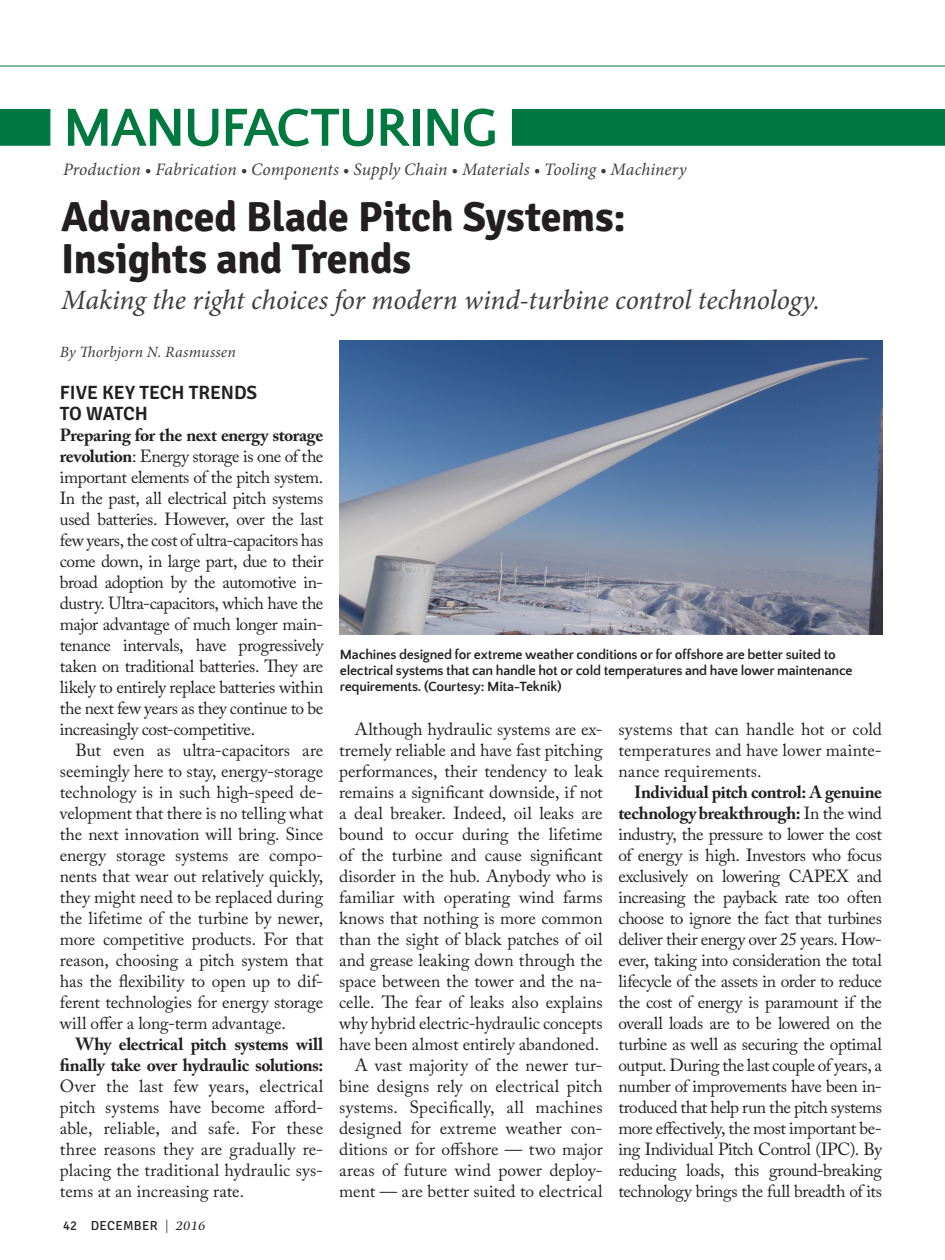
<style>
.page{position:relative;width:945px;height:1260px;background:#fff}
.page>*{position:absolute;margin:0;border:0;box-sizing:border-box;transform-origin:0 0}
.t1{font:700 56px "Quattrocento Sans";letter-spacing:-.035em;color:#007940}
.Story_Title{font:700 42px/42px "Signika";letter-spacing:-.01em;color:#231f20}
.Story_Sub_Title{font:italic 28px "Minion Pro";letter-spacing:-.005em;color:#3e3e3f}
.Body_SubHed{font:600 19.25px/21px "Signika";letter-spacing:-.005em;color:#231f20}
.Body_Copy{font:17.5px/21px "Adobe Caslon Pro";color:#231f20;text-align:justify}
.Body_Copy_1st_PP{font:17.5px/21px "Adobe Caslon Pro";letter-spacing:-.025em;color:#231f20;text-align:justify}
.t2{font:italic 17.5px "Minion Pro";letter-spacing:.005em;color:#3e3e3f}
.Story_Author{font:italic 15.75px "Minion Pro";letter-spacing:.01em;color:#3e3e3f}
.Photo_Caption{font:700 14px/15.8px "Quattrocento Sans";letter-spacing:-.015em;color:#231f20}
.t3{font:13.12px "Signika";letter-spacing:.02em;color:#231f20}
.s1{font-weight:700}
.s2{font-family:"Gandhi Serif";font-style:italic}
</style>
<div class="page">
<div style="left:0;top:109px;width:945px;height:37px;background:#007940"></div>
<div style="left:50px;top:106px;width:462px;height:42px;background:#fff"></div>
<hr style="left:0;top:66px;width:945px;height:1px;background:#007940">
<img style="left:340px;top:341px;width:543px;height:294px">
<h1 class="t1" style="left:63px;top:98px;width:436px">MANUFACTURING</h1>
<p class="t2" style="left:63px;top:157px;width:625px">Production • Fabrication • Components • Supply Chain • Materials • Tooling • Machinery</p>
<p class="Story_Title" style="left:61px;top:196px;width:566px">Advanced Blade Pitch Systems:<br>Insights and Trends</p>
<p class="Story_Sub_Title" style="left:61px;top:281px;width:760px">Making the right choices for modern wind-turbine control technology.</p>
<p class="Story_Author" style="left:60px;top:341px;width:178px">By Thorbjorn N. Rasmussen</p>
<p class="Body_SubHed" style="left:60px;top:382px;width:199px">FIVE KEY TECH TRENDS<br>TO WATCH</p>
<p class="Body_Copy_1st_PP" style="left:60px;top:424px;width:265px"><span class="s1">Preparing for the next energy storage revolution</span>: Energy storage is one of the important elements of the pitch system.<br>In the past, all electrical pitch systems used batteries. However, over the last few years, the cost of ultra-capacitors has come down, in large part, due to their broad adoption by the automotive in&shy;dustry. Ultra-capacitors, which have the major advantage of much longer main&shy;tenance intervals, have progressively taken on traditional batteries. They are likely to entirely replace batteries within the next few years as they continue to be increasingly cost-competitive.</p>
<p class="Body_Copy" style="left:60px;top:739px;width:265px;text-indent:16px">But even as ultra-capacitors are seemingly here to stay, energy-storage technology is in such high-speed de&shy;velopment that there is no telling what the next innovation will bring. Since energy storage systems are compo&shy;nents that wear out relatively quickly, they might need to be replaced during the lifetime of the turbine by newer, more competitive products. For that reason, choosing a pitch system that has the flexibility to open up to dif&shy;ferent technologies for energy storage will offer a long-term advantage.</p>
<p class="Body_Copy" style="left:60px;top:1033px;width:265px;text-indent:16px"><span class="s1">Why electrical pitch systems will finally take over hydraulic solutions:<br></span>Over the last few years, electrical pitch systems have become afford&shy;able, reliable, and safe. For these three reasons they are gradually re&shy;placing the traditional hydraulic sys&shy;tems at an increasing rate.</p>
<p class="t3" style="left:63px;top:1218px;width:144px">42 DECEMBER <span class="s2">| 2016</span></p>
<p class="Photo_Caption" style="left:340px;top:647px;width:514px">Machines designed for extreme weather conditions or for offshore are better suited to electrical systems that can handle hot or cold temperatures and have lower maintenance requirements. (Courtesy: Mita-Teknik)</p>
<p class="Body_Copy" style="left:618px;top:718px;width:265px">systems that can handle hot or cold temperatures and have lower mainte&shy;nance requirements.</p>
<p class="Body_Copy" style="left:618px;top:781px;width:265px;text-indent:16px"><span class="s1">Individual pitch control: A genuine technology breakthrough:</span> In the wind industry, the pressure to lower the cost of energy is high. Investors who focus exclusively on lowering CAPEX and increasing the payback rate too often choose to ignore the fact that turbines deliver their energy over 25 years. How&shy;ever, taking into consideration the total lifecycle of the assets in order to reduce the cost of energy is paramount if the overall loads are to be lowered on the turbine as well as securing the optimal output. During the last couple of years, a number of improvements have been in&shy;troduced that help run the pitch systems more effectively, the most important be&shy;ing Individual Pitch Control (IPC). By reducing loads, this ground-breaking technology brings the full breadth of its</p>
<p class="Body_Copy" style="left:339px;top:718px;width:265px;text-indent:16px">Although hydraulic systems are ex&shy;tremely reliable and have fast pitching performances, their tendency to leak remains a significant downside, if not a deal breaker. Indeed, oil leaks are bound to occur during the lifetime of the turbine and cause significant disorder in the hub. Anybody who is familiar with operating wind farms knows that nothing is more common than the sight of black patches of oil and grease leaking down through the space between the tower and the na&shy;celle. The fear of leaks also explains why hybrid electric-hydraulic concepts have been almost entirely abandoned.</p>
<p class="Body_Copy" style="left:339px;top:1054px;width:265px;text-indent:16px">A vast majority of the newer tur&shy;bine designs rely on electrical pitch systems. Specifically, all machines designed for extreme weather con&shy;ditions or for offshore — two major areas of future wind power deploy&shy;ment — are better suited to electrical</p>
</div>
